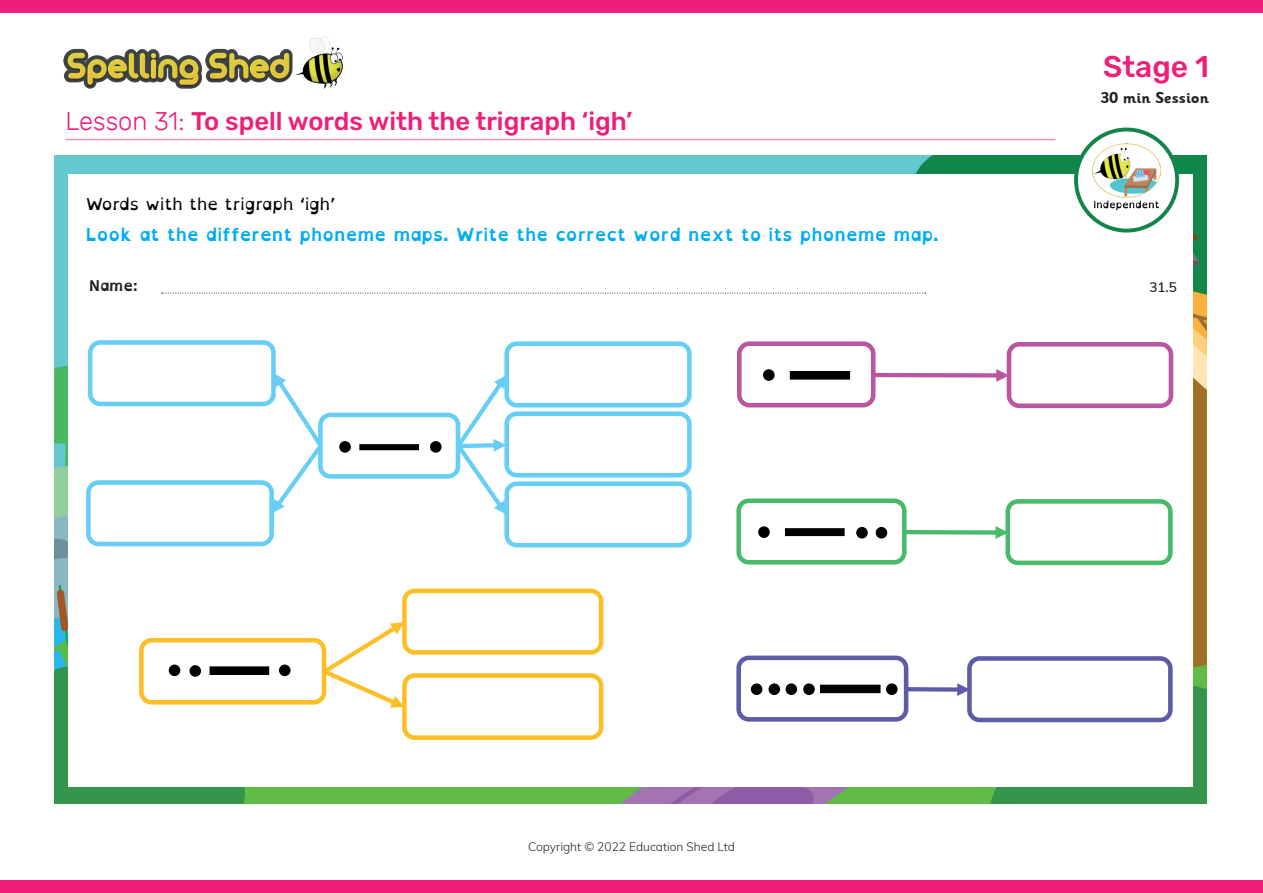
<style>
.page{position:relative;width:1263px;height:893px;background:#fff}
.page>*{position:absolute;margin:0;border:0;box-sizing:border-box;transform-origin:0 0}
.t1{font:500 30px "Rubik";color:#ee1e79}
.t2{font:500 25.5px "Rubik";color:#ee1e79}
.t3{font:700 18px "Open Dyslexic Alta";color:#00aeef}
.t4{font:16.5px "Open Dyslexic Alta";color:#000}
.t5{font:700 15.75px "Sassoon Infant Rg";color:#231f20}
.t6{font:700 15px "Open Dyslexic Alta";color:#231f20}
.t7{font:600 13.5px "Muli";color:#231f20}
.t8{font:300 12px "Muli";color:#231f20}
.s1{font-weight:300}
</style>
<div class="page">
<div style="left:0;top:880px;width:1263px;height:13px;background:#ee1e79"></div>
<div style="left:0;top:0;width:1263px;height:13px;background:#ee1e79"></div>
<img style="left:54px;top:155px;width:1152px;height:649px">
<div style="left:68px;top:174px;width:1125px;height:613px;background:#fff"></div>
<svg style="left:1076px;top:130px;width:101px;height:101px"></svg>
<div style="left:1074px;top:128px;width:105px;height:105px;border:4px solid #13854b;border-radius:50%"></div>
<img style="left:1093px;top:143px;width:67px;height:71px">
<img style="left:64px;top:37px;width:279px;height:52px">
<svg style="left:161px;top:293px;width:764px;height:1px"></svg>
<hr style="left:66px;top:139px;width:989px;height:1px;background:#ee1e79">
<div style="left:790px;top:372px;width:59px;height:7px;background:#000001"></div>
<div style="left:790px;top:371px;width:60px;height:9px;border:1px solid #000001"></div>
<div style="left:764px;top:370px;width:10px;height:10px;background:#000001;border-radius:50%"></div>
<div style="left:763px;top:369px;width:12px;height:12px;border:1px solid #000001;border-radius:50%"></div>
<svg style="left:875px;top:369px;width:132px;height:13px"></svg>
<div style="left:1007px;top:342px;width:166px;height:66px;border:5px solid #ba56a1;border-radius:10px"></div>
<div style="left:737px;top:341px;width:138px;height:66px;border:5px solid #ba56a1;border-radius:10px"></div>
<div style="left:280px;top:665px;width:10px;height:10px;background:#000001;border-radius:50%"></div>
<div style="left:279px;top:665px;width:12px;height:11px;border:1px solid #000001;border-radius:50%"></div>
<svg style="left:274px;top:374px;width:44px;height:138px"></svg>
<svg style="left:460px;top:376px;width:44px;height:138px"></svg>
<div style="left:318px;top:413px;width:142px;height:66px;border:5px solid #67cef5;border-radius:10px"></div>
<div style="left:504px;top:341px;width:188px;height:66px;border:5px solid #67cef5;border-radius:10px"></div>
<div style="left:504px;top:411px;width:188px;height:66px;border:5px solid #67cef5;border-radius:10px"></div>
<div style="left:504px;top:481px;width:188px;height:66px;border:5px solid #67cef5;border-radius:10px"></div>
<div style="left:88px;top:340px;width:188px;height:66px;border:5px solid #67cef5;border-radius:10px"></div>
<div style="left:86px;top:480px;width:188px;height:66px;border:5px solid #67cef5;border-radius:10px"></div>
<div style="left:431px;top:442px;width:10px;height:10px;background:#000001;border-radius:50%"></div>
<div style="left:430px;top:441px;width:11px;height:12px;border:1px solid #000001;border-radius:50%"></div>
<div style="left:360px;top:445px;width:58px;height:5px;background:#000001"></div>
<div style="left:359px;top:444px;width:60px;height:6px;border:1px solid #000001"></div>
<div style="left:340px;top:442px;width:10px;height:10px;background:#000001;border-radius:50%"></div>
<div style="left:339px;top:441px;width:12px;height:12px;border:1px solid #000001;border-radius:50%"></div>
<div style="left:169px;top:665px;width:11px;height:10px;background:#000001;border-radius:50%"></div>
<div style="left:169px;top:665px;width:11px;height:11px;border:1px solid #000001;border-radius:50%"></div>
<div style="left:139px;top:638px;width:187px;height:67px;border:5px solid #fdbe26;border-radius:10px"></div>
<div style="left:210px;top:667px;width:59px;height:7px;background:#000001"></div>
<div style="left:210px;top:666px;width:59px;height:9px;border:1px solid #000001"></div>
<div style="left:190px;top:666px;width:10px;height:10px;background:#000001;border-radius:50%"></div>
<div style="left:189px;top:665px;width:12px;height:12px;border:1px solid #000001;border-radius:50%"></div>
<div style="left:402px;top:673px;width:201px;height:67px;border:5px solid #fdbe26;border-radius:10px"></div>
<svg style="left:323px;top:622px;width:81px;height:86px"></svg>
<div style="left:402px;top:589px;width:201px;height:66px;border:5px solid #fdbe26;border-radius:10px"></div>
<div style="left:785px;top:529px;width:59px;height:6px;background:#000001"></div>
<div style="left:785px;top:528px;width:60px;height:8px;border:1px solid #000001"></div>
<div style="left:759px;top:527px;width:10px;height:10px;background:#000001;border-radius:50%"></div>
<div style="left:758px;top:526px;width:12px;height:12px;border:1px solid #000001;border-radius:50%"></div>
<div style="left:876px;top:528px;width:11px;height:10px;background:#000001;border-radius:50%"></div>
<div style="left:876px;top:527px;width:11px;height:11px;border:1px solid #000001;border-radius:50%"></div>
<div style="left:857px;top:528px;width:10px;height:10px;background:#000001;border-radius:50%"></div>
<div style="left:856px;top:527px;width:12px;height:11px;border:1px solid #000001;border-radius:50%"></div>
<svg style="left:906px;top:526px;width:99px;height:13px"></svg>
<div style="left:1005px;top:499px;width:168px;height:66px;border:5px solid #49b96a;border-radius:10px"></div>
<div style="left:736px;top:498px;width:170px;height:67px;border:5px solid #49b96a;border-radius:10px"></div>
<svg style="left:908px;top:683px;width:59px;height:13px"></svg>
<div style="left:967px;top:656px;width:206px;height:66px;border:5px solid #5e5ca8;border-radius:10px"></div>
<div style="left:736px;top:656px;width:172px;height:66px;border:5px solid #5e5ca8;border-radius:10px"></div>
<div style="left:821px;top:685px;width:59px;height:8px;background:#000001"></div>
<div style="left:751px;top:684px;width:11px;height:10px;background:#000001;border-radius:50%"></div>
<div style="left:751px;top:683px;width:11px;height:12px;border:1px solid #000001;border-radius:50%"></div>
<div style="left:769px;top:684px;width:10px;height:10px;background:#000001;border-radius:50%"></div>
<div style="left:768px;top:683px;width:12px;height:12px;border:1px solid #000001;border-radius:50%"></div>
<div style="left:786px;top:684px;width:10px;height:10px;background:#000001;border-radius:50%"></div>
<div style="left:785px;top:683px;width:12px;height:12px;border:1px solid #000001;border-radius:50%"></div>
<div style="left:804px;top:684px;width:10px;height:10px;background:#000001;border-radius:50%"></div>
<div style="left:803px;top:683px;width:12px;height:12px;border:1px solid #000001;border-radius:50%"></div>
<div style="left:887px;top:684px;width:10px;height:10px;background:#000001;border-radius:50%"></div>
<div style="left:886px;top:683px;width:11px;height:12px;border:1px solid #000001;border-radius:50%"></div>
<h2 class="t2" style="left:66px;top:107px;width:568px"><span class="s1">Lesson 31:</span> To spell words with the trigraph ‘igh’</h2>
<p class="t4" style="left:86px;top:195px;width:251px">Words with the trigraph ‘igh’</p>
<p class="t3" style="left:86px;top:224px;width:854px">Look at the different phoneme maps. Write the correct word next to its phoneme map.</p>
<p class="t6" style="left:89px;top:277px;width:50px">Name:</p>
<h1 class="t1" style="left:1103px;top:49px;width:107px">Stage 1</h1>
<p class="t5" style="left:1101px;top:89px;width:110px">30 min Session</p>
<p class="t7" style="left:1149px;top:278px;width:29px">31.5</p>
<p class="t8" style="left:528px;top:838px;width:208px">Copyright © 2022 Education Shed Ltd</p>
</div>
